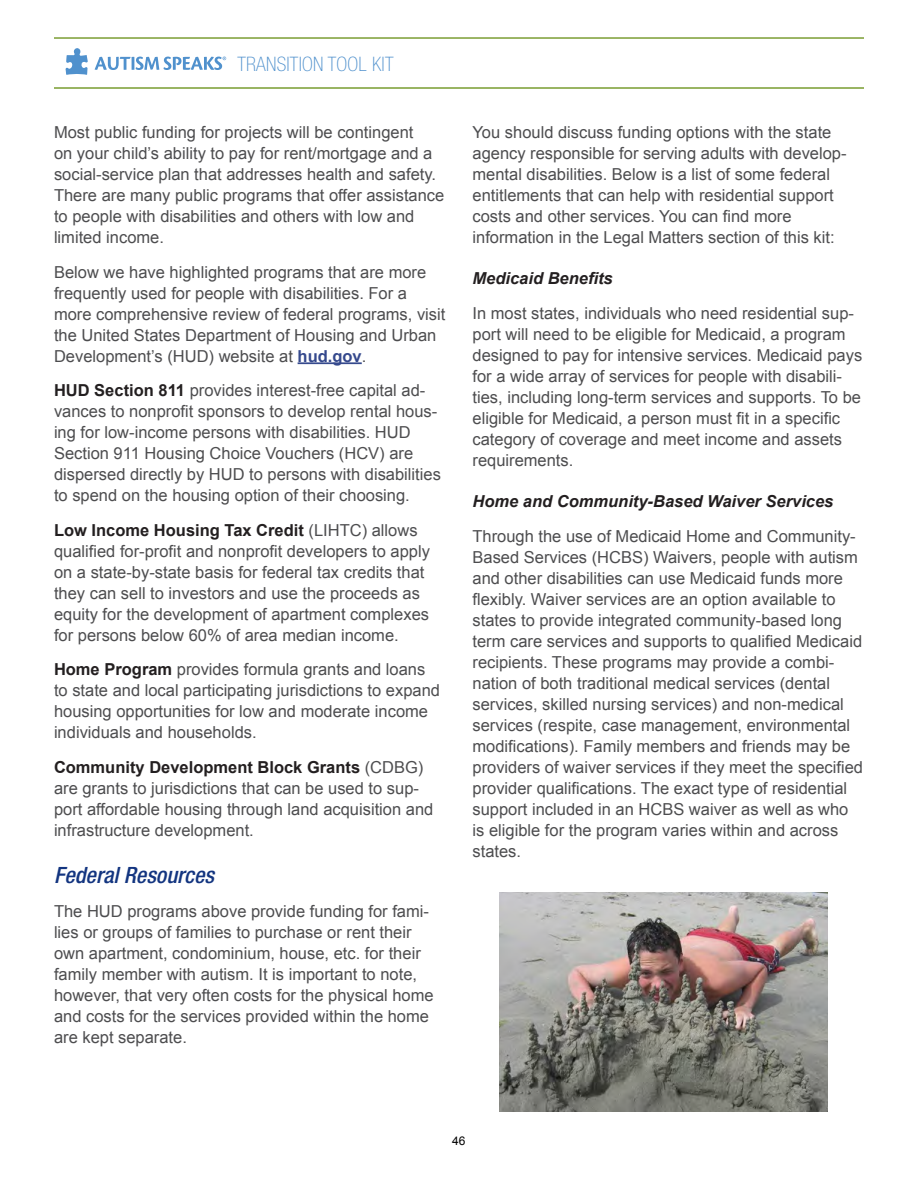
<style>
.page{position:relative;width:918px;height:1188px;background:#fff}
.page>*{position:absolute;margin:0;border:0;box-sizing:border-box;transform-origin:0 0}
.t1{font:italic 500 condensed 22.5px "Helvetica Neue";color:#133580}
.t2{font:100 condensed 19.95px "Helvetica Neue";letter-spacing:.01em;color:#5091cd}
.t3{font:16.5px/21px "Arial";color:#4d4d4f}
.t4{font:italic 700 16.5px "Arial";color:#231f20}
.t5{font:12px "Arial";color:#000}
.s1{font-weight:700;color:#35498d}
.s2{font-weight:700;color:#231f20}
</style>
<div class="page">
<svg style="left:95px;top:57px;width:131px;height:13px"></svg>
<svg style="left:66px;top:48px;width:22px;height:27px"></svg>
<hr style="left:298px;top:362px;width:64px;height:2px;background:#35498d">
<img style="left:500px;top:892px;width:328px;height:219px">
<hr style="left:54px;top:87px;width:810px;height:2px;background:#99b462">
<hr style="left:54px;top:38px;width:810px;height:1px;background:#99b462">
<p class="t2" style="left:237px;top:53px;width:158px">TRANSITION TOOL KIT</p>
<p class="t3" style="left:54px;top:122px;width:392px">Most public funding for projects will be contingent<br>on your child’s ability to pay for rent/mortgage and a social-service plan that addresses health and safety.<br>There are many public programs that offer assistance to people with disabilities and others with low and limited income.</p>
<p class="t3" style="left:54px;top:261px;width:393px">Below we have highlighted programs that are more frequently used for people with disabilities. For a more comprehensive review of federal programs, visit the United States Department of Housing and Urban Development’s (HUD) website at <span class="s1">hud.gov</span>.</p>
<p class="t3" style="left:54px;top:380px;width:388px"><span class="s2">HUD Section 811</span> provides interest-free capital ad&shy;vances to nonprofit sponsors to develop rental hous&shy;ing for low-income persons with disabilities. HUD Section 911 Housing Choice Vouchers (HCV) are dispersed directly by HUD to persons with disabilities to spend on the housing option of their choosing.</p>
<p class="t3" style="left:54px;top:519px;width:378px"><span class="s2">Low Income Housing Tax Credit</span> (LIHTC) allows qualified for-profit and nonprofit developers to apply on a state-by-state basis for federal tax credits that they can sell to investors and use the proceeds as equity for the development of apartment complexes for persons below 60% of area median income.</p>
<p class="t3" style="left:54px;top:659px;width:388px"><span class="s2">Home Program</span> provides formula grants and loans to state and local participating jurisdictions to expand housing opportunities for low and moderate income individuals and households.</p>
<p class="t3" style="left:54px;top:757px;width:381px"><span class="s2">Community Development Block Grants</span> (CDBG) are grants to jurisdictions that can be used to sup&shy;port affordable housing through land acquisition and infrastructure development.</p>
<h1 class="t1" style="left:54px;top:861px;width:162px">Federal Resources</h1>
<p class="t3" style="left:54px;top:901px;width:381px">The HUD programs above provide funding for fami&shy;lies or groups of families to purchase or rent their own apartment, condominium, house, etc. for their family member with autism. It is important to note, however, that very often costs for the physical home and costs for the services provided within the home are kept separate.</p>
<p class="t3" style="left:473px;top:122px;width:376px">You should discuss funding options with the state agency responsible for serving adults with develop&shy;mental disabilities. Below is a list of some federal entitlements that can help with residential support costs and other services. You can find more information in the Legal Matters section of this kit:</p>
<p class="t4" style="left:473px;top:268px;width:142px">Medicaid Benefits</p>
<p class="t3" style="left:473px;top:303px;width:391px">In most states, individuals who need residential sup&shy;port will need to be eligible for Medicaid, a program designed to pay for intensive services. Medicaid pays for a wide array of services for people with disabili&shy;ties, including long-term services and supports. To be eligible for Medicaid, a person must fit in a specific category of coverage and meet income and assets requirements.</p>
<p class="t4" style="left:473px;top:490px;width:362px">Home and Community-Based Waiver Services</p>
<p class="t3" style="left:473px;top:525px;width:392px">Through the use of Medicaid Home and Community-Based Services (HCBS) Waivers, people with autism and other disabilities can use Medicaid funds more flexibly. Waiver services are an option available to states to provide integrated community-based long term care services and supports to qualified Medicaid recipients. These programs may provide a combi&shy;nation of both traditional medical services (dental services, skilled nursing services) and non-medical services (respite, case management, environmental modifications). Family members and friends may be providers of waiver services if they meet the specified provider qualifications. The exact type of residential support included in an HCBS waiver as well as who is eligible for the program varies within and across states.</p>
<p class="t5" style="left:452px;top:1133px;width:15px">46</p>
</div>
